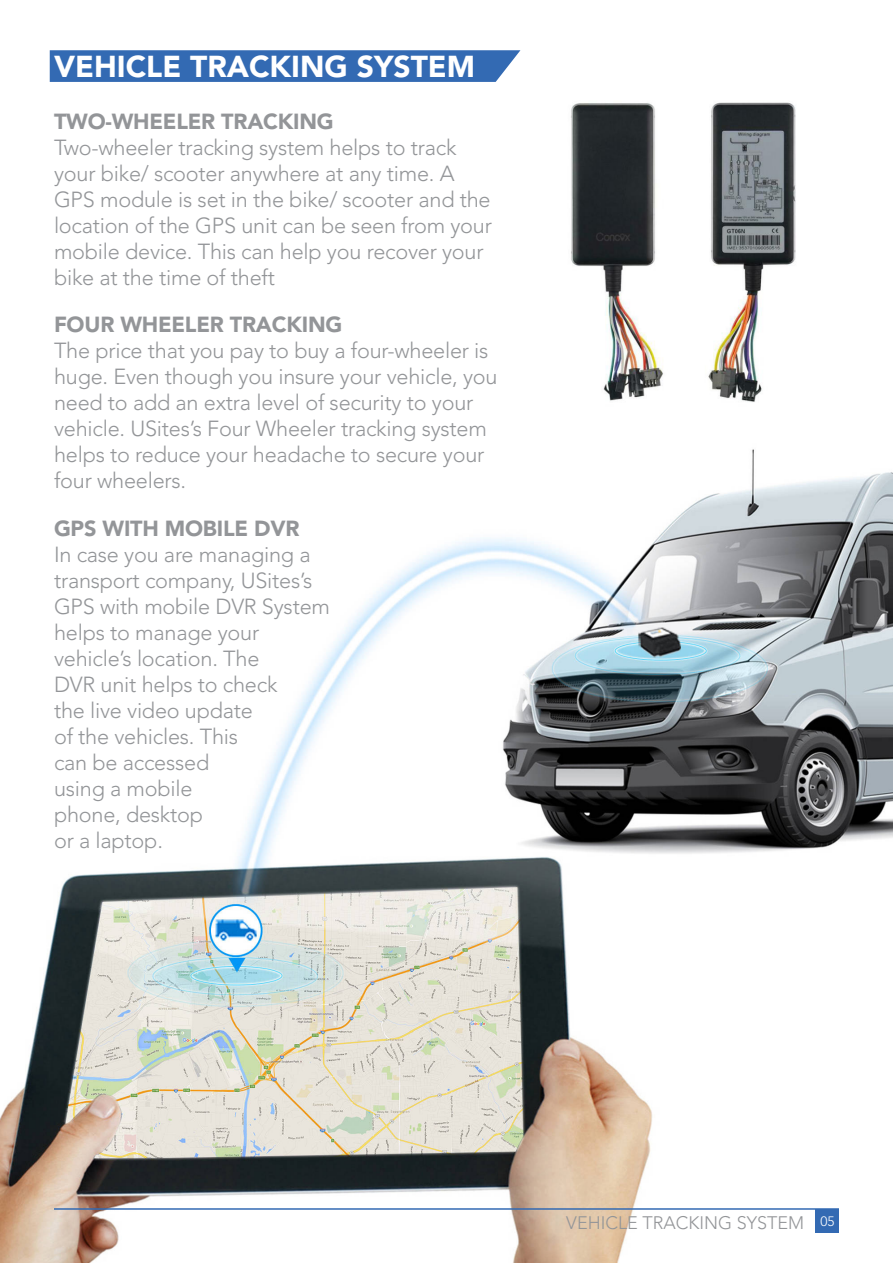
<style>
.page{position:relative;width:893px;height:1263px;background:#fff}
.page>*{position:absolute;margin:0;border:0;box-sizing:border-box;transform-origin:0 0}
.t1{font:900 30px "Avenir LT Std";color:#fff}
.t2{font:300 21.75px/26px "Avenir LT Std";letter-spacing:-.01em;color:#939598}
.t3{font:300 18px "Avenir LT Std";color:#939598}
.t4{font:300 13.5px "Avenir LT Std";color:#fff}
.s1{font-weight:900}
</style>
<div class="page">
<img style="left:0;top:449px;width:893px;height:814px">
<hr style="left:54px;top:1208px;width:785px;height:2px;background:#336ab3">
<div style="left:816px;top:1209px;width:23px;height:23px;background:#336ab3"></div>
<svg style="left:50px;top:50px;width:470px;height:32px;background:#3a6fb5"></svg>
<img style="left:571px;top:102px;width:225px;height:300px">
<p class="t1" style="left:54px;top:48px;width:423px">VEHICLE TRACKING SYSTEM</p>
<p class="t2" style="left:54px;top:108px;width:439px"><span class="s1">TWO-WHEELER TRACKING<br></span>Two-wheeler tracking system helps to track your bike/ scooter anywhere at any time. A GPS module is set in the bike/ scooter and the location of the GPS unit can be seen from your mobile device. This can help you recover your bike at the time of theft</p>
<p class="t2" style="left:54px;top:312px;width:445px"><span class="s1">FOUR WHEELER TRACKING<br></span>The price that you pay to buy a four-wheeler is huge. Even though you insure your vehicle, you need to add an extra level of security to your vehicle. USites’s Four Wheeler tracking system helps to reduce your headache to secure your four wheelers.</p>
<p class="t2" style="left:54px;top:515px;width:277px"><span class="s1">GPS WITH MOBILE DVR<br></span>In case you are managing a transport company, USites’s<br>GPS with mobile DVR System helps to manage your vehicle’s location. The<br>DVR unit helps to check<br>the live video update<br>of the vehicles. This<br>can be accessed<br>using a mobile<br>phone, desktop<br>or a laptop.</p>
<p class="t3" style="left:566px;top:1212px;width:239px">VEHICLE TRACKING SYSTEM</p>
<p class="t4" style="left:820px;top:1213px;width:16px">05</p>
</div>
